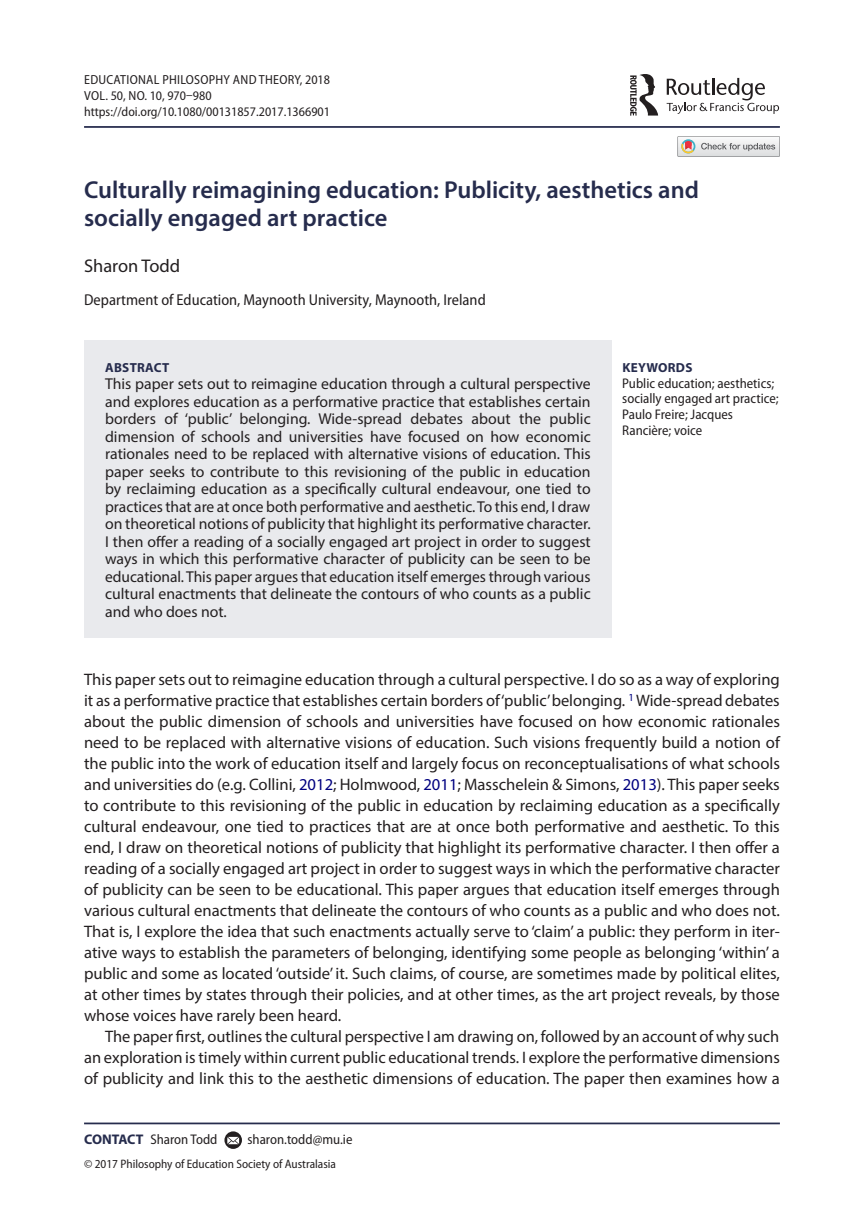
<style>
.page{position:relative;width:864px;height:1231px;background:#fff}
.page>*{position:absolute;margin:0;border:0;box-sizing:border-box;transform-origin:0 0}
.t1{font:600 24.5px/28px "Myriad Pro";color:#262c4d}
.t2{font:18.38px "Myriad Pro";color:#231f20}
.t3{font:16.62px/21px "Myriad Pro";color:#231f20;text-align:justify}
.t4{font:15.75px/17.5px "Myriad Pro";color:#231f20;text-align:justify}
.t5{font:semi-condensed 15.75px "Myriad Pro";color:#231f20}
.t6{font:semi-condensed 14px/15.8px "Myriad Pro";color:#231f20}
.t7{font:semi-condensed 13.12px/15.8px "Myriad Pro";color:#231f20}
.t8{font:700 13.12px "Myriad Pro";letter-spacing:.02em;color:#262c4d}
.t9{font:semi-condensed 12.25px "Myriad Pro";color:#231f20}
.s1{color:#000080}
.s2{font-weight:700;font-stretch:normal;color:#262c4d}
</style>
<div class="page">
<hr style="left:84px;top:126px;width:695px;height:2px;background:#262c4d">
<div style="left:84px;top:340px;width:527px;height:298px;background:#e9eaed"></div>
<hr style="left:84px;top:1122px;width:695px;height:2px;background:#262c4d">
<svg style="left:224px;top:1131px;width:18px;height:17px"></svg>
<svg style="left:227px;top:1136px;width:12px;height:8px"></svg>
<svg style="left:666px;top:78px;width:112px;height:36px"></svg>
<svg style="left:630px;top:74px;width:28px;height:42px"></svg>
<svg style="left:677px;top:136px;width:102px;height:20px"></svg>
<p class="t7" style="left:84px;top:72px;width:247px">Educational Philosophy and Theory, 2018<br>VOL. 50, NO. 10, 970–980 https://doi.org/10.1080/00131857.2017.1366901</p>
<h1 class="t1" style="left:84px;top:175px;width:616px">Culturally reimagining education: Publicity, aesthetics and socially engaged art practice</h1>
<p class="t2" style="left:84px;top:254px;width:98px">Sharon Todd</p>
<p class="t5" style="left:84px;top:291px;width:403px">Department of Education, Maynooth University, Maynooth, Ireland</p>
<p class="t8" style="left:105px;top:358px;width:66px">ABSTRACT</p>
<p class="t4" style="left:105px;top:375px;width:487px">This paper sets out to reimagine education through a cultural perspective and explores education as a performative practice that establishes certain borders of ‘public’ belonging. Wide-spread debates about the public dimension of schools and universities have focused on how economic rationales need to be replaced with alternative visions of education. This paper seeks to contribute to this revisioning of the public in education by reclaiming education as a specifically cultural endeavour, one tied to practices that are at once both performative and aesthetic. To this end, I draw on theoretical notions of publicity that highlight its performative character.<br>I then offer a reading of a socially engaged art project in order to suggest ways in which this performative character of publicity can be seen to be educational. This paper argues that education itself emerges through various cultural enactments that delineate the contours of who counts as a public and who does not.</p>
<p class="t8" style="left:622px;top:359px;width:72px">KEYWORDS</p>
<p class="t6" style="left:622px;top:375px;width:158px">Public education; aesthetics; socially engaged art practice;<br>Paulo Freire; Jacques<br>Rancière; voice</p>
<p class="t3" style="left:84px;top:668px;width:697px">This paper sets out to reimagine education through a cultural perspective. I do so as a way of exploring it as a performative practice that establishes certain borders of ‘public’ belonging. <sup>1</sup> Wide-spread debates about the public dimension of schools and universities have focused on how economic rationales need to be replaced with alternative visions of education. Such visions frequently build a notion of the public into the work of education itself and largely focus on reconceptualisations of what schools and universities do (e.g. Collini, <span class="s1">2012</span>; Holmwood, <span class="s1">2011</span>; Masschelein &amp; Simons, <span class="s1">2013</span>). This paper seeks to contribute to this revisioning of the public in education by reclaiming education as a specifically cultural endeavour, one tied to practices that are at once both performative and aesthetic. To this end, I draw on theoretical notions of publicity that highlight its performative character. I then offer a reading of a socially engaged art project in order to suggest ways in which the performative character of publicity can be seen to be educational. This paper argues that education itself emerges through various cultural enactments that delineate the contours of who counts as a public and who does not.<br>That is, I explore the idea that such enactments actually serve to ‘claim’ a public: they perform in iter&shy;ative ways to establish the parameters of belonging, identifying some people as belonging ‘within’ a public and some as located ‘outside’ it. Such claims, of course, are sometimes made by political elites, at other times by states through their policies, and at other times, as the art project reveals, by those whose voices have rarely been heard.</p>
<p class="t3" style="left:84px;top:1025px;width:697px;text-indent:21px">The paper first, outlines the cultural perspective I am drawing on, followed by an account of why such an exploration is timely within current public educational trends. I explore the performative dimensions of publicity and link this to the aesthetic dimensions of education. The paper then examines how a</p>
<p class="t6" style="left:84px;top:1131px;width:135px"><span class="s2">CONTACT</span> Sharon Todd</p>
<p class="t6" style="left:247px;top:1131px;width:106px">sharon.todd@mu.ie</p>
<p class="t9" style="left:84px;top:1156px;width:253px">© 2017 Philosophy of Education Society of Australasia</p>
</div>
